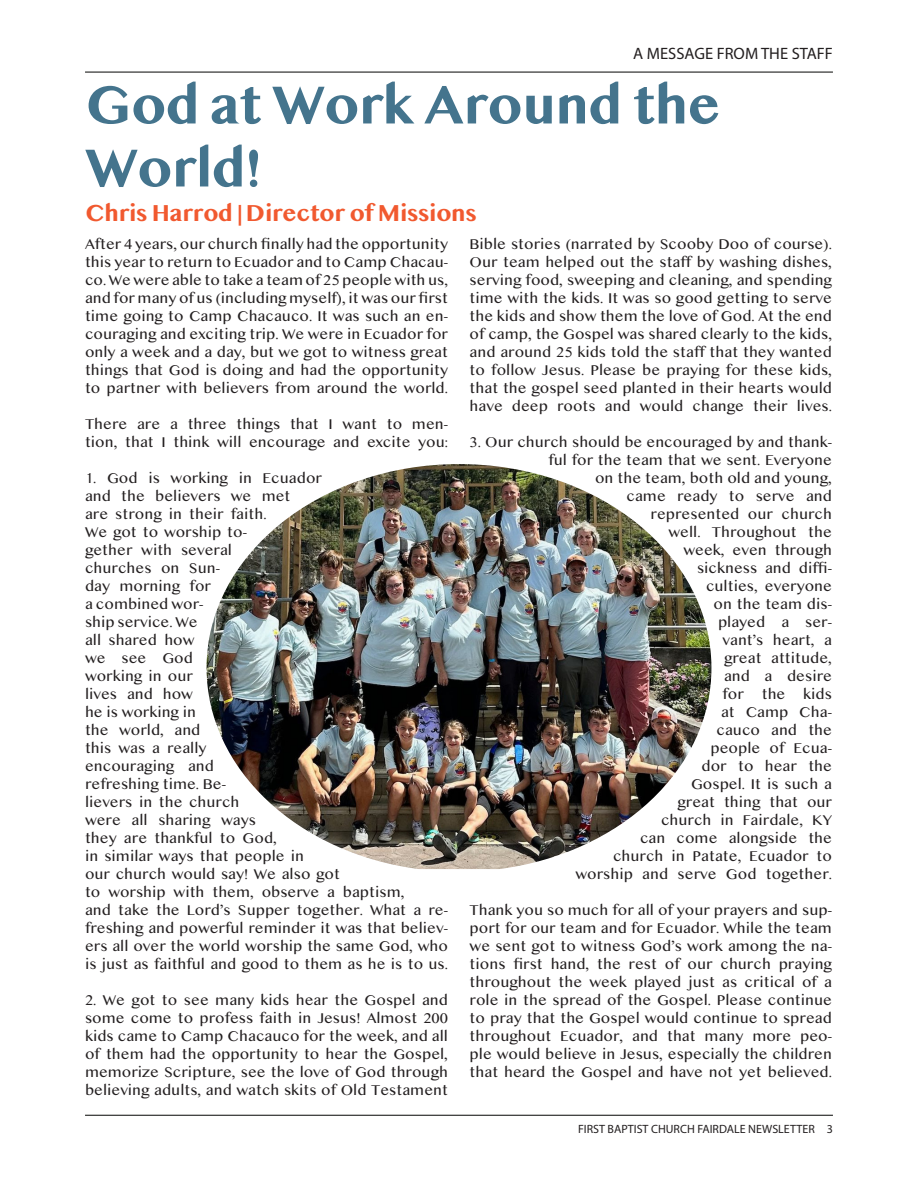
<style>
.page{position:relative;width:918px;height:1188px;background:#fff}
.page>*{position:absolute;margin:0;border:0;box-sizing:border-box;transform-origin:0 0}
.Headline{font:700 55.5px/63px "Myanmar MN";letter-spacing:-.01em;color:#44748d}
.Intro{font:700 24px "Myanmar MN";letter-spacing:-.01em;color:#f1592f}
.Folio_-_Section_Titl{font:16.5px "Myriad Pro";color:#231f20}
.Copy{font:15px/18px "Myanmar MN";color:#231f20;text-align:justify}
.t1{font:12px "Myriad Pro";color:#231f20}
</style>
<div class="page">
<hr style="left:85px;top:72px;width:748px;height:1px;background:#040503">
<hr style="left:85px;top:1115px;width:748px;height:1px;background:#040503">
<img style="left:207px;top:464px;width:504px;height:405px">
<p class="Folio_-_Section_Titl" style="left:633px;top:44px;width:201px">A MESSAGE FROM THE STAFF</p>
<p class="Headline" style="left:85px;top:73px;width:637px">God at Work Around the<br>World!</p>
<p class="Intro" style="left:85px;top:199px;width:393px">Chris Harrod | Director of Missions</p>
<p class="Copy" style="left:85px;top:235px;width:365px">After 4 years, our church finally had the opportunity this year to return to Ecuador and to Camp Chacau&shy;co. We were able to take a team of 25 people with us, and for many of us (including myself), it was our first time going to Camp Chacauco. It was such an en&shy;couraging and exciting trip. We were in Ecuador for only a week and a day, but we got to witness great things that God is doing and had the opportunity to partner with believers from around the world.</p>
<p class="Copy" style="left:85px;top:415px;width:364px">There are a three things that I want to men&shy;tion, that I think will encourage and excite you:</p>
<p class="Copy" style="left:85px;top:469px;width:365px;text-align:left">1. God is working in Ecuador<br>and the believers we met<br>are strong in their faith.<br>We got to worship to-<br>gether with several<br>churches on Sun-<br>day morning for<br>a combined wor-<br>ship service. We<br>all shared how<br>we see God<br>working in our<br>lives and how<br>he is working in<br>the world, and<br>this was a really<br>encouraging and<br>refreshing time. Be-<br>lievers in the church<br>were all sharing ways<br>they are thankful to God,<br>in similar ways that people in<br>our church would say! We also got<br>to worship with them, observe a baptism,<br>and take the Lord’s Supper together. What a re&shy;freshing and powerful reminder it was that believ&shy;ers all over the world worship the same God, who is just as faithful and good to them as he is to us.</p>
<p class="Copy" style="left:85px;top:991px;width:365px">2. We got to see many kids hear the Gospel and some come to profess faith in Jesus! Almost 200 kids came to Camp Chacauco for the week, and all of them had the opportunity to hear the Gospel, memorize Scripture, see the love of God through believing adults, and watch skits of Old Testament</p>
<p class="Copy" style="left:470px;top:235px;width:364px">Bible stories (narrated by Scooby Doo of course).<br>Our team helped out the staff by washing dishes, serving food, sweeping and cleaning, and spending time with the kids. It was so good getting to serve the kids and show them the love of God. At the end of camp, the Gospel was shared clearly to the kids, and around 25 kids told the staff that they wanted to follow Jesus. Please be praying for these kids, that the gospel seed planted in their hearts would have deep roots and would change their lives.</p>
<p class="Copy" style="left:470px;top:433px;width:364px;text-align:right">3. Our church should be encouraged by and thank&shy;ful for the team that we sent. Everyone<br>on the team, both old and young,<br>came ready to serve and<br>represented our church<br>well. Throughout the<br>week, even through<br>sickness and diffi-<br>culties, everyone<br>on the team dis-<br>played a ser-<br>vant’s heart, a<br>great attitude,<br>and a desire<br>for the kids<br>at Camp Cha-<br>cauco and the<br>people of Ecua-<br>dor to hear the<br>Gospel. It is such a<br>great thing that our<br>church in Fairdale, KY<br>can come alongside the<br>church in Patate, Ecuador to<br>worship and serve God together.</p>
<p class="Copy" style="left:470px;top:901px;width:364px">Thank you so much for all of your prayers and sup&shy;port for our team and for Ecuador. While the team we sent got to witness God’s work among the na&shy;tions first hand, the rest of our church praying throughout the week played just as critical of a role in the spread of the Gospel. Please continue to pray that the Gospel would continue to spread throughout Ecuador, and that many more peo&shy;ple would believe in Jesus, especially the children that heard the Gospel and have not yet believed.</p>
<p class="t1" style="left:578px;top:1121px;width:256px">FIRST BAPTIST CHURCH FAIRDALE NEWSLETTER 3</p>
</div>
